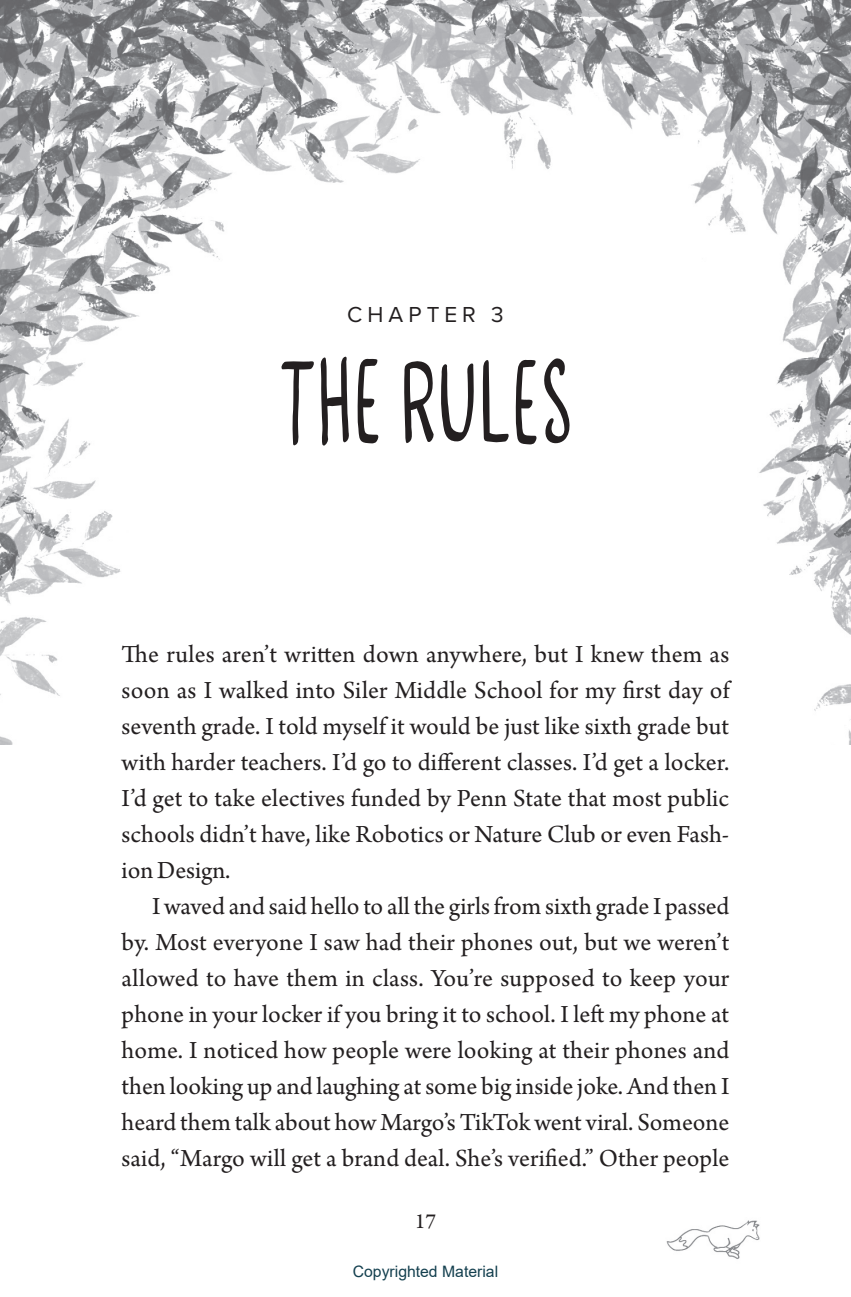
<style>
.page{position:relative;width:851px;height:1297px;background:#fff}
.page>*{position:absolute;margin:0;border:0;box-sizing:border-box;transform-origin:0 0}
.t1{font:25.88px/36px "Arno Pro";color:#231f20;text-align:justify}
.t2{font:22.5px "Proxima Nova";letter-spacing:.22em;color:#231f20}
.t3{font:22.5px "Arno Pro";color:#231f20}
.t4{font:15.75px "Arial";color:#14404f}
</style>
<div class="page">
<img style="left:0;top:0;width:633px;height:514px">
<img style="left:633px;top:0;width:218px;height:744px">
<img style="left:0;top:514px;width:634px;height:230px">
<svg style="left:357px;top:358px;width:23px;height:85px"></svg>
<svg style="left:280px;top:361px;width:34px;height:84px"></svg>
<svg style="left:404px;top:360px;width:30px;height:83px"></svg>
<svg style="left:320px;top:356px;width:29px;height:89px"></svg>
<svg style="left:483px;top:357px;width:87px;height:87px"></svg>
<svg style="left:441px;top:362px;width:33px;height:80px"></svg>
<img style="left:666px;top:1220px;width:94px;height:39px">
<p class="t2" style="left:347px;top:297px;width:158px">CHAPTER 3</p>
<p class="t1" style="left:122px;top:637px;width:609px">The rules aren’t written down anywhere, but I knew them as soon as I walked into Siler Middle School for my first day of seventh grade. I told myself it would be just like sixth grade but with harder teachers. I’d go to different classes. I’d get a locker.<br>I’d get to take electives funded by Penn State that most public schools didn’t have, like Robotics or Nature Club or even Fash&shy;ion Design.</p>
<p class="t1" style="left:122px;top:889px;width:609px;text-indent:30px">I waved and said hello to all the girls from sixth grade I passed by. Most everyone I saw had their phones out, but we weren’t allowed to have them in class. You’re supposed to keep your phone in your locker if you bring it to school. I left my phone at home. I noticed how people were looking at their phones and then looking up and laughing at some big inside joke. And then I heard them talk about how Margo’s TikTok went viral. Someone said, “Margo will get a brand deal. She’s verified.” Other people</p>
<p class="t3" style="left:415px;top:1208px;width:23px">17</p>
<p class="t4" style="left:353px;top:1262px;width:147px">Copyrighted Material</p>
</div>
